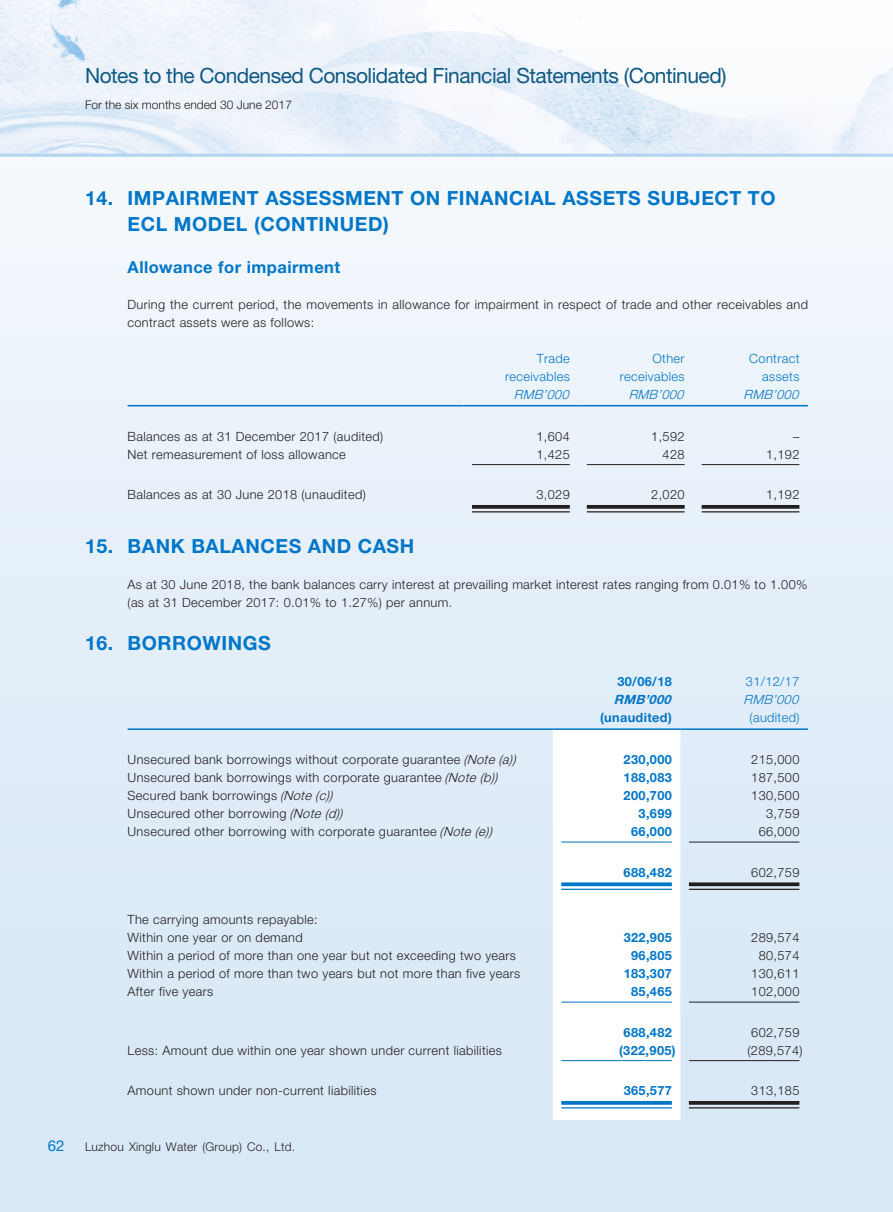
<style>
.page{position:relative;width:893px;height:1212px;background:#fff}
.page>*{position:absolute;margin:0;border:0;box-sizing:border-box;transform-origin:0 0}
.t1{font:21px "Helvetica Neue LT Std";letter-spacing:-.025em;color:#0d5984}
.t2{font:700 19.5px/25.5px "Helvetica Neue LT Std";letter-spacing:.03em;color:#0076c8}
.t3{font:700 16.5px "Helvetica Neue LT Std";letter-spacing:.03em;color:#0076c8}
.t4{font:15px "Helvetica Neue LT Std";color:#0076c8}
.t5{font:300 12.75px/18px "Helvetica Neue LT Std";letter-spacing:.03em;color:#231f20}
.t6{font:700 12.75px "Helvetica Neue LT Std";letter-spacing:.03em;color:#0076c8}
.t7{font:300 12.75px/18px "Helvetica Neue LT Std";letter-spacing:.03em;color:#0076c8;text-align:right}
.t8{font:italic 300 12.75px "Helvetica Neue LT Std";color:#0076c8}
.t9{font:italic 700 12.75px "Helvetica Neue LT Std";color:#0076c8}
.t10{font:300 12px "Helvetica Neue LT Std";color:#231f20}
.s1{font-style:italic}
</style>
<div class="page">
<div style="left:0;top:0;width:893px;height:1212px;background:linear-gradient(to bottom,#f4f8fc,#d7e7f6)"></div>
<hr style="left:0;top:154px;width:893px;height:3px;background:#b1d4ef">
<hr style="left:128px;top:405px;width:335px;height:1px;background:#0076c8">
<hr style="left:463px;top:405px;width:115px;height:1px;background:#0076c8">
<hr style="left:578px;top:405px;width:115px;height:1px;background:#0076c8">
<hr style="left:693px;top:405px;width:115px;height:1px;background:#0076c8">
<hr style="left:472px;top:464px;width:98px;height:1px;background:#231f20">
<hr style="left:587px;top:464px;width:98px;height:1px;background:#231f20">
<hr style="left:702px;top:464px;width:97px;height:1px;background:#231f20">
<svg style="left:472px;top:505px;width:98px;height:4px"></svg>
<hr style="left:472px;top:511px;width:98px;height:1px;background:#231f20">
<svg style="left:587px;top:505px;width:98px;height:4px"></svg>
<hr style="left:587px;top:511px;width:98px;height:1px;background:#231f20">
<svg style="left:702px;top:505px;width:97px;height:4px"></svg>
<hr style="left:702px;top:511px;width:97px;height:1px;background:#231f20">
<svg style="left:553px;top:730px;width:127px;height:390px"></svg>
<hr style="left:128px;top:728px;width:425px;height:2px;background:#0076c8">
<hr style="left:553px;top:728px;width:127px;height:2px;background:#0076c8">
<hr style="left:680px;top:728px;width:128px;height:2px;background:#0076c8">
<hr style="left:561px;top:842px;width:111px;height:1px;background:#0076c8">
<hr style="left:689px;top:842px;width:110px;height:1px;background:#231f20">
<svg style="left:561px;top:882px;width:111px;height:4px"></svg>
<hr style="left:561px;top:889px;width:111px;height:1px;background:#0076c8">
<svg style="left:689px;top:882px;width:110px;height:4px"></svg>
<hr style="left:689px;top:889px;width:110px;height:1px;background:#231f20">
<hr style="left:561px;top:1002px;width:111px;height:1px;background:#0076c8">
<hr style="left:689px;top:1002px;width:110px;height:1px;background:#231f20">
<hr style="left:561px;top:1060px;width:111px;height:1px;background:#0076c8">
<hr style="left:689px;top:1060px;width:110px;height:1px;background:#231f20">
<svg style="left:561px;top:1101px;width:111px;height:4px"></svg>
<hr style="left:561px;top:1107px;width:111px;height:1px;background:#0076c8">
<svg style="left:689px;top:1101px;width:110px;height:4px"></svg>
<hr style="left:689px;top:1107px;width:110px;height:1px;background:#231f20">
<h1 class="t1" style="left:85px;top:63px;width:643px">Notes to the Condensed Consolidated Financial Statements (Continued)</h1>
<p class="t10" style="left:85px;top:97px;width:208px">For the six months ended 30 June 2017</p>
<h2 class="t2" style="left:128px;top:185px;width:649px;text-indent:-43px">14. IMPAIRMENT ASSESSMENT ON FINANCIAL ASSETS SUBJECT TO<br>ECL MODEL (CONTINUED)</h2>
<p class="t3" style="left:128px;top:257px;width:214px">Allowance for impairment</p>
<p class="t5" style="left:128px;top:295px;width:682px">During the current period, the movements in allowance for impairment in respect of trade and other receivables and contract assets were as follows:</p>
<p class="t7" style="left:505px;top:349px;width:66px">Trade receivables</p>
<p class="t7" style="left:620px;top:349px;width:66px">Other receivables</p>
<p class="t7" style="left:749px;top:349px;width:52px">Contract assets</p>
<p class="t8" style="left:514px;top:386px;width:60px">RMB’000</p>
<p class="t8" style="left:629px;top:386px;width:60px">RMB’000</p>
<p class="t8" style="left:743px;top:386px;width:60px">RMB’000</p>
<p class="t5" style="left:128px;top:427px;width:257px">Balances as at 31 December 2017 (audited)</p>
<p class="t5" style="left:536px;top:427px;width:35px">1,604</p>
<p class="t5" style="left:651px;top:427px;width:35px">1,592</p>
<p class="t5" style="left:793px;top:427px;width:8px">–</p>
<p class="t5" style="left:128px;top:445px;width:220px">Net remeasurement of loss allowance</p>
<p class="t5" style="left:536px;top:445px;width:35px">1,425</p>
<p class="t5" style="left:663px;top:445px;width:23px">428</p>
<p class="t5" style="left:766px;top:445px;width:35px">1,192</p>
<p class="t5" style="left:128px;top:485px;width:240px">Balances as at 30 June 2018 (unaudited)</p>
<p class="t5" style="left:536px;top:485px;width:35px">3,029</p>
<p class="t5" style="left:651px;top:485px;width:35px">2,020</p>
<p class="t5" style="left:766px;top:485px;width:35px">1,192</p>
<h2 class="t2" style="left:85px;top:533px;width:331px">15. BANK BALANCES AND CASH</h2>
<p class="t5" style="left:128px;top:575px;width:681px">As at 30 June 2018, the bank balances carry interest at prevailing market interest rates ranging from 0.01% to 1.00% (as at 31 December 2017: 0.01% to 1.27%) per annum.</p>
<h2 class="t2" style="left:85px;top:630px;width:187px">16. BORROWINGS</h2>
<p class="t6" style="left:617px;top:674px;width:56px">30/06/18</p>
<p class="t7" style="left:746px;top:672px;width:55px">31/12/17</p>
<p class="t9" style="left:614px;top:692px;width:62px">RMB’000</p>
<p class="t8" style="left:743px;top:692px;width:60px">RMB’000</p>
<p class="t6" style="left:600px;top:710px;width:73px">(unaudited)</p>
<p class="t7" style="left:750px;top:708px;width:51px">(audited)</p>
<p class="t5" style="left:128px;top:750px;width:389px">Unsecured bank borrowings without corporate guarantee <span class="s1">(Note (a))</span></p>
<p class="t6" style="left:624px;top:752px;width:50px">230,000</p>
<p class="t5" style="left:751px;top:750px;width:50px">215,000</p>
<p class="t5" style="left:128px;top:768px;width:371px">Unsecured bank borrowings with corporate guarantee <span class="s1">(Note (b))</span></p>
<p class="t6" style="left:624px;top:770px;width:50px">188,083</p>
<p class="t5" style="left:751px;top:768px;width:50px">187,500</p>
<p class="t5" style="left:128px;top:786px;width:206px">Secured bank borrowings <span class="s1">(Note (c))</span></p>
<p class="t6" style="left:624px;top:788px;width:50px">200,700</p>
<p class="t5" style="left:751px;top:786px;width:50px">130,500</p>
<p class="t5" style="left:128px;top:804px;width:216px">Unsecured other borrowing <span class="s1">(Note (d))</span></p>
<p class="t6" style="left:638px;top:806px;width:35px">3,699</p>
<p class="t5" style="left:766px;top:804px;width:35px">3,759</p>
<p class="t5" style="left:128px;top:822px;width:366px">Unsecured other borrowing with corporate guarantee <span class="s1">(Note (e))</span></p>
<p class="t6" style="left:631px;top:824px;width:42px">66,000</p>
<p class="t5" style="left:759px;top:822px;width:42px">66,000</p>
<p class="t6" style="left:624px;top:864px;width:50px">688,482</p>
<p class="t5" style="left:751px;top:863px;width:50px">602,759</p>
<p class="t5" style="left:128px;top:910px;width:192px">The carrying amounts repayable:<br>Within one year or on demand</p>
<p class="t6" style="left:624px;top:930px;width:50px">322,905</p>
<p class="t5" style="left:751px;top:928px;width:50px">289,574</p>
<p class="t5" style="left:128px;top:946px;width:390px">Within a period of more than one year but not exceeding two years</p>
<p class="t6" style="left:631px;top:948px;width:42px">96,805</p>
<p class="t5" style="left:759px;top:946px;width:42px">80,574</p>
<p class="t5" style="left:128px;top:964px;width:394px">Within a period of more than two years but not more than five years</p>
<p class="t6" style="left:624px;top:966px;width:50px">183,307</p>
<p class="t5" style="left:751px;top:964px;width:50px">130,611</p>
<p class="t5" style="left:128px;top:982px;width:87px">After five years</p>
<p class="t6" style="left:631px;top:984px;width:42px">85,465</p>
<p class="t5" style="left:751px;top:982px;width:50px">102,000</p>
<p class="t6" style="left:624px;top:1024px;width:50px">688,482</p>
<p class="t5" style="left:751px;top:1023px;width:50px">602,759</p>
<p class="t5" style="left:128px;top:1041px;width:376px">Less: Amount due within one year shown under current liabilities</p>
<p class="t6" style="left:619px;top:1042px;width:58px">(322,905)</p>
<p class="t5" style="left:747px;top:1041px;width:57px">(289,574)</p>
<p class="t5" style="left:128px;top:1081px;width:250px">Amount shown under non-current liabilities</p>
<p class="t6" style="left:624px;top:1083px;width:50px">365,577</p>
<p class="t5" style="left:751px;top:1081px;width:50px">313,185</p>
<p class="t4" style="left:48px;top:1137px;width:18px">62</p>
<p class="t10" style="left:85px;top:1139px;width:212px">Luzhou Xinglu Water (Group) Co., Ltd.</p>
</div>
